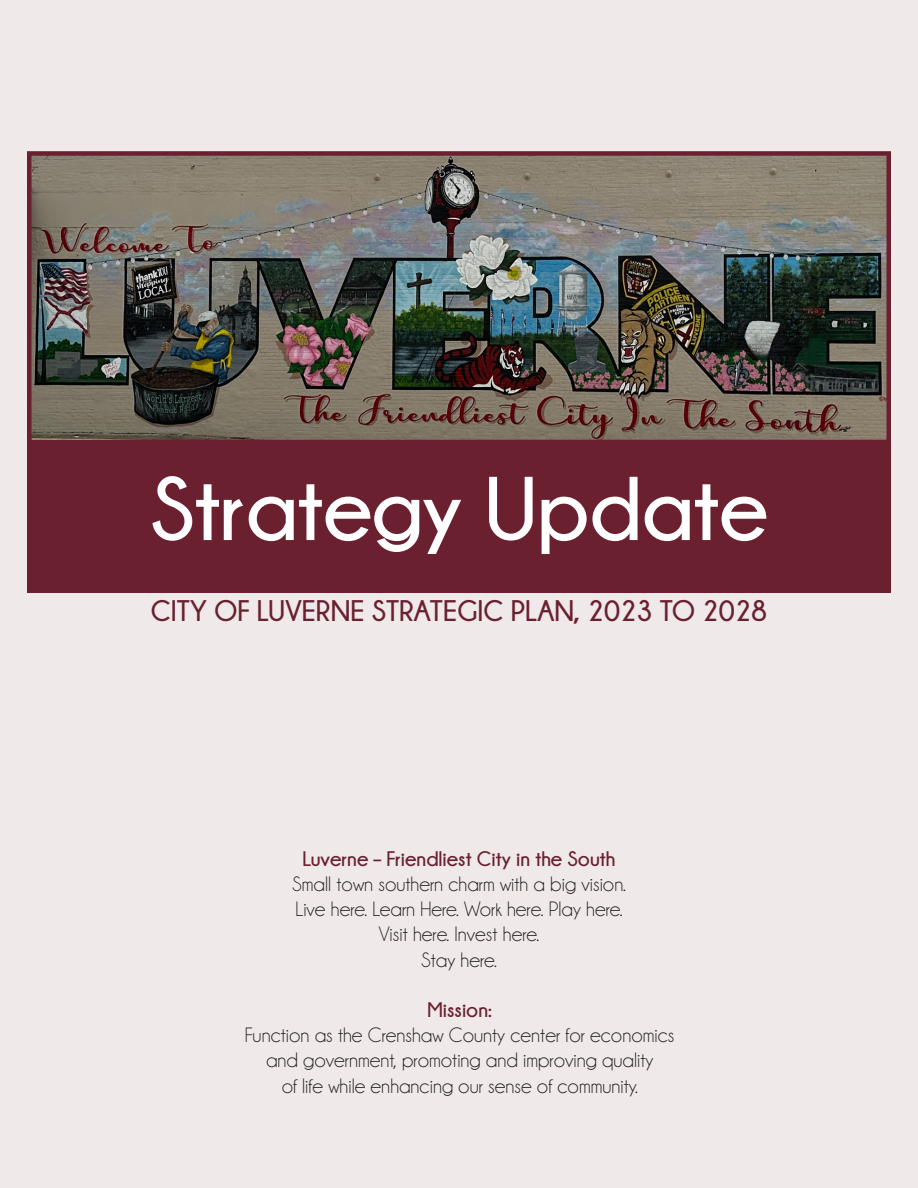
<style>
.page{position:relative;width:918px;height:1188px;background:#f0e9ea}
.page>*{position:absolute;margin:0;border:0;box-sizing:border-box;transform-origin:0 0}
.t1{font:700 90px "Champagne&Limousines";color:#fff}
.t2{font:700 29.7px "Champagne&Limousines";color:#6a202f}
.t3{font:21px "Champagne&Limousines";color:#231f20}
.t4{font:700 21px "Champagne&Limousines";color:#6a202f}
</style>
<div class="page">
<img style="left:32px;top:156px;width:854px;height:283px">
<div style="left:27px;top:151px;width:864px;height:293px;border:4px solid #6a202f"></div>
<div style="left:27px;top:443px;width:864px;height:150px;background:#6a202f"></div>
<p class="t1" style="left:150px;top:459px;width:619px">Strategy Update</p>
<p class="t2" style="left:151px;top:594px;width:618px">CITY OF LUVERNE STRATEGIC PLAN, 2023 TO 2028</p>
<p class="t4" style="left:303px;top:847px;width:314px">Luverne – Friendliest City in the South</p>
<p class="t3" style="left:292px;top:873px;width:335px">Small town southern charm with a big vision.</p>
<p class="t3" style="left:295px;top:899px;width:329px">Live here. Learn Here. Work here. Play here.</p>
<p class="t3" style="left:379px;top:924px;width:162px">Visit here. Invest here.</p>
<p class="t3" style="left:421px;top:949px;width:77px">Stay here.</p>
<p class="t4" style="left:428px;top:998px;width:66px">Mission:</p>
<p class="t3" style="left:245px;top:1025px;width:431px">Function as the Crenshaw County center for economics</p>
<p class="t3" style="left:266px;top:1050px;width:389px">and government, promoting and improving quality</p>
<p class="t3" style="left:282px;top:1075px;width:358px">of life while enhancing our sense of community.</p>
</div>
